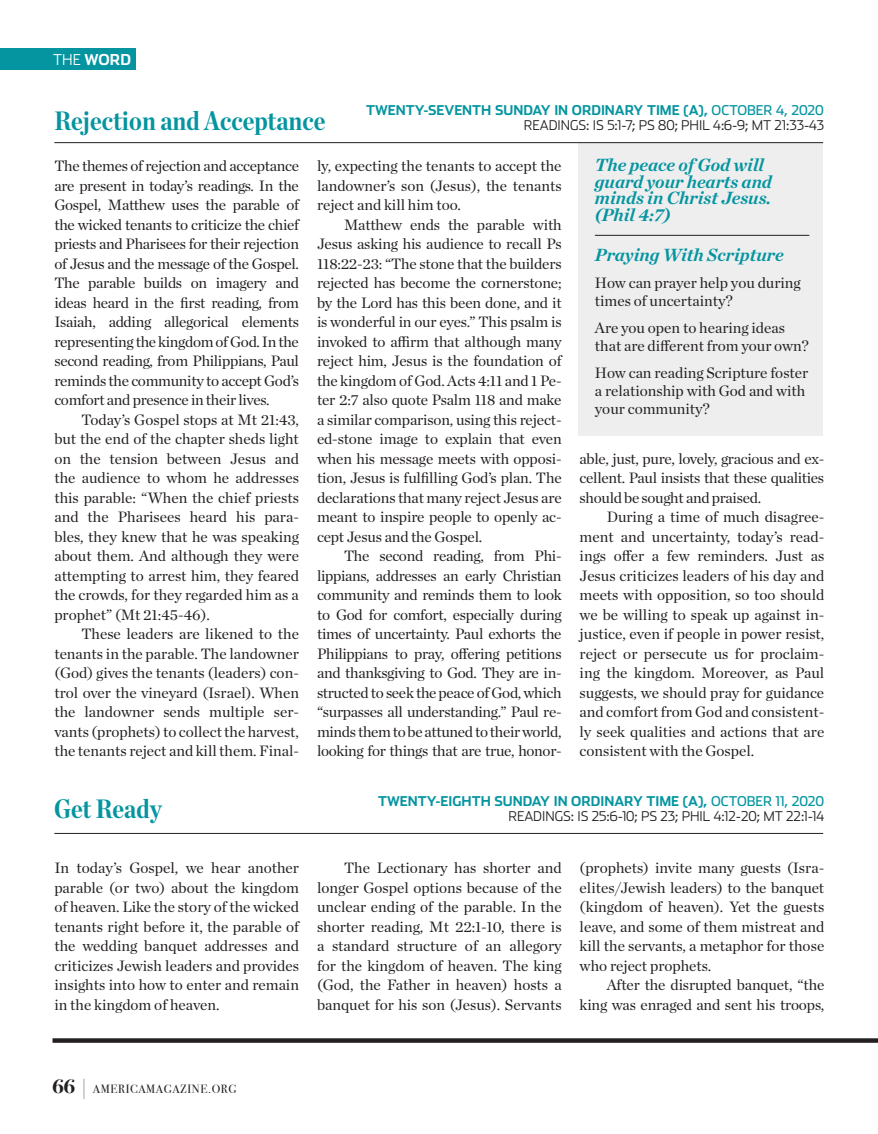
<style>
.page{position:relative;width:878px;height:1134px;background:#fff}
.page>*{position:absolute;margin:0;border:0;box-sizing:border-box;transform-origin:0 0}
.t1{font:700 26.85px "Chronicle Deck Cond";color:#0595a0}
.t2{font:italic 700 18px/16.6px "Chronicle Deck";color:#0595a0}
.t3{font:15.3px/19.5px "Chronicle Deck";color:#231f20;text-align:justify}
.t4{font:700 15px "Stainless";color:#fff}
.t5{font:700 13.5px "Stainless";color:#0595a0}
.t6{font:300 13.5px "Stainless";color:#231f20}
.t7{font:12px "Bodoni Svty Two OSITCTT";letter-spacing:.05em;color:#231f20}
.s1{font-weight:300}
.s2{font-weight:400}
.s3{font-weight:700;font-size:21px}
.s4{font-family:"Stainless";font-weight:100;font-size:20.7px}
</style>
<div class="page">
<div style="left:578px;top:142px;width:245px;height:294px;background:#eeeeef"></div>
<div style="left:52px;top:1038px;width:826px;height:5px;background:#231f20"></div>
<div style="left:0;top:48px;width:136px;height:22px;background:#0595a0"></div>
<hr style="left:595px;top:235px;width:214px;height:1px;background:#231f20">
<hr style="left:54px;top:142px;width:769px;height:1px;background:#231f20">
<hr style="left:54px;top:833px;width:769px;height:1px;background:#231f20">
<p class="t4" style="left:53px;top:50px;width:79px"><span class="s1">THE</span> WORD</p>
<p class="t5" style="left:366px;top:102px;width:459px">TWENTY-SEVENTH SUNDAY IN ORDINARY TIME (A), <span class="s2">OCTOBER 4, 2020</span></p>
<h1 class="t1" style="left:54px;top:99px;width:272px">Rejection and Acceptance</h1>
<p class="t6" style="left:524px;top:117px;width:301px">READINGS: IS 5:1-7; PS 80; PHIL 4:6-9; MT 21:33-43</p>
<p class="t2" style="left:595px;top:155px;width:178px">The peace of God will guard your hearts and minds in Christ Jesus. (Phil 4:7)</p>
<p class="t2" style="left:595px;top:246px;width:190px">Praying With Scripture</p>
<p class="t3" style="left:595px;top:273px;width:207px;line-height:18px">How can prayer help you during times of uncertainty?</p>
<p class="t3" style="left:595px;top:318px;width:215px;line-height:18px">Are you open to hearing ideas that are different from your own?</p>
<p class="t3" style="left:595px;top:363px;width:215px;line-height:18px;text-align:left">How can reading Scripture foster a relationship with God and with your community?</p>
<p class="t3" style="left:54px;top:155px;width:246px">The themes of rejection and acceptance are present in today’s readings. In the Gospel, Matthew uses the parable of the wicked tenants to criticize the chief priests and Pharisees for their rejection of Jesus and the message of the Gospel.<br>The parable builds on imagery and ideas heard in the first reading, from Isaiah, adding allegorical elements representing the kingdom of God. In the second reading, from Philippians, Paul reminds the community to accept God’s comfort and presence in their lives.</p>
<p class="t3" style="left:54px;top:409px;width:246px;text-indent:27px">Today’s Gospel stops at Mt 21:43, but the end of the chapter sheds light on the tension between Jesus and the audience to whom he addresses this parable: “When the chief priests and the Pharisees heard his para&shy;bles, they knew that he was speaking about them. And although they were attempting to arrest him, they feared the crowds, for they regarded him as a prophet” (Mt 21:45-46).</p>
<p class="t3" style="left:54px;top:623px;width:246px;text-indent:27px">These leaders are likened to the tenants in the parable. The landowner (God) gives the tenants (leaders) con&shy;trol over the vineyard (Israel). When the landowner sends multiple ser&shy;vants (prophets) to collect the harvest, the tenants reject and kill them. Final-</p>
<p class="t3" style="left:317px;top:155px;width:246px">ly, expecting the tenants to accept the landowner’s son (Jesus), the tenants reject and kill him too.</p>
<p class="t3" style="left:317px;top:214px;width:246px;text-indent:27px">Matthew ends the parable with Jesus asking his audience to recall Ps 118:22-23: “The stone that the builders rejected has become the cornerstone; by the Lord has this been done, and it is wonderful in our eyes.” This psalm is invoked to affirm that although many reject him, Jesus is the foundation of the kingdom of God. Acts 4:11 and 1 Pe&shy;ter 2:7 also quote Psalm 118 and make a similar comparison, using this reject&shy;ed-stone image to explain that even when his message meets with opposi&shy;tion, Jesus is fulfilling God’s plan. The declarations that many reject Jesus are meant to inspire people to openly ac&shy;cept Jesus and the Gospel.</p>
<p class="t3" style="left:317px;top:545px;width:246px;text-indent:27px">The second reading, from Phi&shy;lippians, addresses an early Christian community and reminds them to look to God for comfort, especially during times of uncertainty. Paul exhorts the Philippians to pray, offering petitions and thanksgiving to God. They are in&shy;structed to seek the peace of God, which “surpasses all understanding.” Paul re&shy;minds them to be attuned to their world, looking for things that are true, honor-</p>
<p class="t3" style="left:579px;top:448px;width:246px">able, just, pure, lovely, gracious and ex&shy;cellent. Paul insists that these qualities should be sought and praised.</p>
<p class="t3" style="left:579px;top:506px;width:246px;text-indent:27px">During a time of much disagree&shy;ment and uncertainty, today’s read&shy;ings offer a few reminders. Just as Jesus criticizes leaders of his day and meets with opposition, so too should we be willing to speak up against in&shy;justice, even if people in power resist, reject or persecute us for proclaim&shy;ing the kingdom. Moreover, as Paul suggests, we should pray for guidance and comfort from God and consistent&shy;ly seek qualities and actions that are consistent with the Gospel.</p>
<p class="t5" style="left:378px;top:792px;width:447px">TWENTY-EIGHTH SUNDAY IN ORDINARY TIME (A), <span class="s2">OCTOBER 11, 2020</span></p>
<h1 class="t1" style="left:54px;top:787px;width:109px">Get Ready</h1>
<p class="t6" style="left:508px;top:808px;width:317px">READINGS: IS 25:6-10; PS 23; PHIL 4:12-20; MT 22:1-14</p>
<p class="t3" style="left:54px;top:857px;width:246px">In today’s Gospel, we hear another parable (or two) about the kingdom of heaven. Like the story of the wicked tenants right before it, the parable of the wedding banquet addresses and criticizes Jewish leaders and provides insights into how to enter and remain in the kingdom of heaven.</p>
<p class="t3" style="left:317px;top:857px;width:246px;text-indent:27px">The Lectionary has shorter and longer Gospel options because of the unclear ending of the parable. In the shorter reading, Mt 22:1-10, there is a standard structure of an allegory for the kingdom of heaven. The king (God, the Father in heaven) hosts a banquet for his son (Jesus). Servants</p>
<p class="t3" style="left:579px;top:857px;width:246px">(prophets) invite many guests (Isra&shy;elites/Jewish leaders) to the banquet (kingdom of heaven). Yet the guests leave, and some of them mistreat and kill the servants, a metaphor for those who reject prophets.</p>
<p class="t3" style="left:579px;top:974px;width:246px;text-align:right">After the disrupted banquet, “the king was enraged and sent his troops,</p>
<p class="t7" style="left:52px;top:1082px;width:185px"><span class="s3">66</span> <span class="s4">|</span> AMERICAMAGAZINE.ORG</p>
</div>
